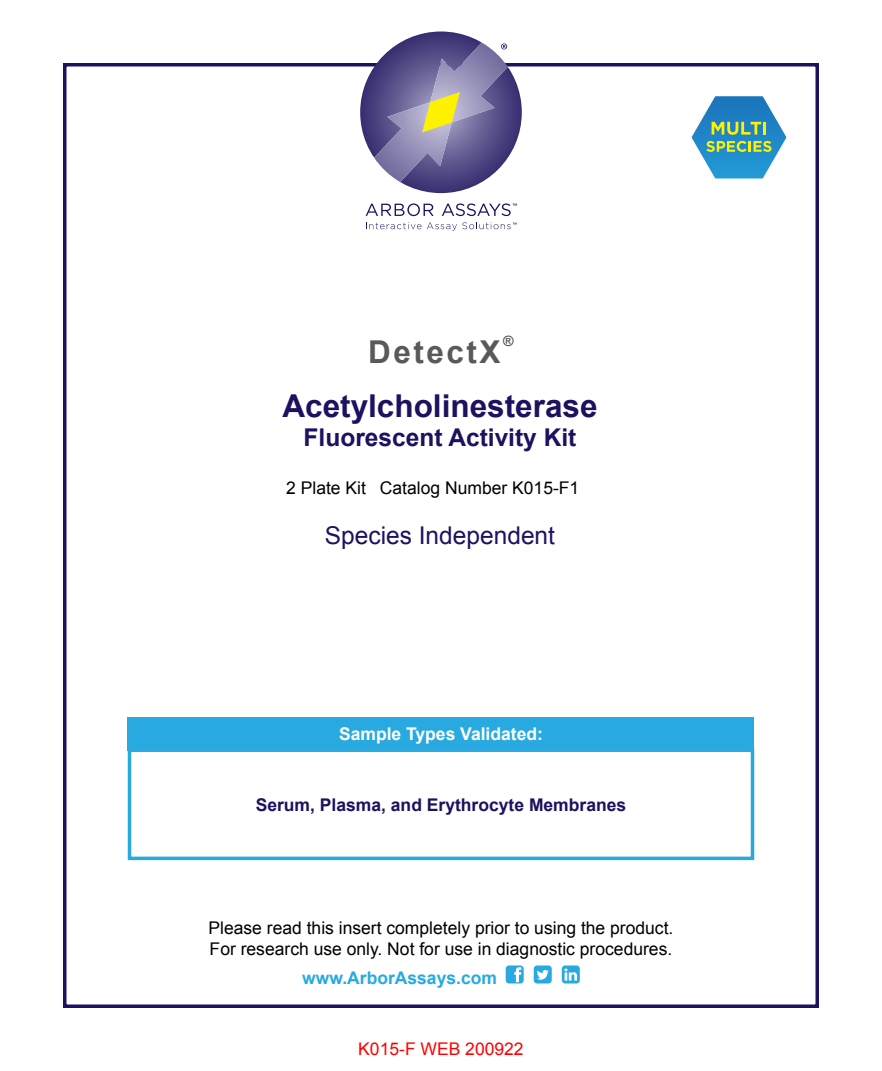
<style>
.page{position:relative;width:882px;height:1071px;background:#fff}
.page>*{position:absolute;margin:0;border:0;box-sizing:border-box;transform-origin:0 0}
.t1{font:700 31.5px "Arial";color:#1d1160}
.t2{font:700 31.5px "Arial";letter-spacing:.08em;color:#58595b}
.t3{font:700 24.5px "Arial";color:#1d1160}
.t4{font:24.5px "Arial";color:#1d1160}
.t5{font:17.5px/21px "Arial";color:#000}
.t6{font:700 17.5px "Arial";color:#1d1160}
.t7{font:700 17.5px "Arial";color:#fff}
.t8{font:700 17.5px "Arial";color:#28aae1}
.t9{font:17.5px "Arial";color:#f00}
.t10{font:700 14.35px "Arial";color:#58595b}
</style>
<div class="page">
<div style="left:63px;top:63px;width:756px;height:945px;border:4px solid #1d1160"></div>
<div style="left:128px;top:717px;width:626px;height:34px;background:#28aae1"></div>
<svg style="left:534px;top:965px;width:18px;height:19px"></svg>
<svg style="left:506px;top:965px;width:18px;height:19px"></svg>
<svg style="left:562px;top:965px;width:18px;height:19px"></svg>
<div style="left:128px;top:748px;width:626px;height:112px;border:4px solid #28aae1"></div>
<svg style="left:366px;top:203px;width:68px;height:13px"></svg>
<svg style="left:442px;top:203px;width:75px;height:13px"></svg>
<svg style="left:366px;top:222px;width:55px;height:7px"></svg>
<svg style="left:427px;top:222px;width:90px;height:9px"></svg>
<svg style="left:360px;top:32px;width:162px;height:161px"></svg>
<svg style="left:691px;top:96px;width:96px;height:83px"></svg>
<h1 class="t2" style="left:368px;top:331px;width:134px">DetectX</h1>
<p class="t10" style="left:503px;top:331px;width:12px">®</p>
<h1 class="t1" style="left:282px;top:385px;width:317px">Acetylcholinesterase</h1>
<h2 class="t3" style="left:304px;top:421px;width:274px">Fluorescent Activity Kit</h2>
<p class="t5" style="left:286px;top:477px;width:295px">2 Plate Kit Catalog Number K015-F1</p>
<h2 class="t4" style="left:325px;top:520px;width:232px">Species Independent</h2>
<p class="t7" style="left:339px;top:722px;width:205px">Sample Types Validated:</p>
<p class="t6" style="left:256px;top:793px;width:372px">Serum, Plasma, and Erythrocyte Membranes</p>
<p class="t5" style="left:209px;top:917px;width:466px">Please read this insert completely prior to using the product.<br>For research use only. Not for use in diagnostic procedures.</p>
<p class="t8" style="left:302px;top:966px;width:196px">www.ArborAssays.com</p>
<p class="t9" style="left:358px;top:1037px;width:167px">K015-F WEB 200922</p>
</div>
